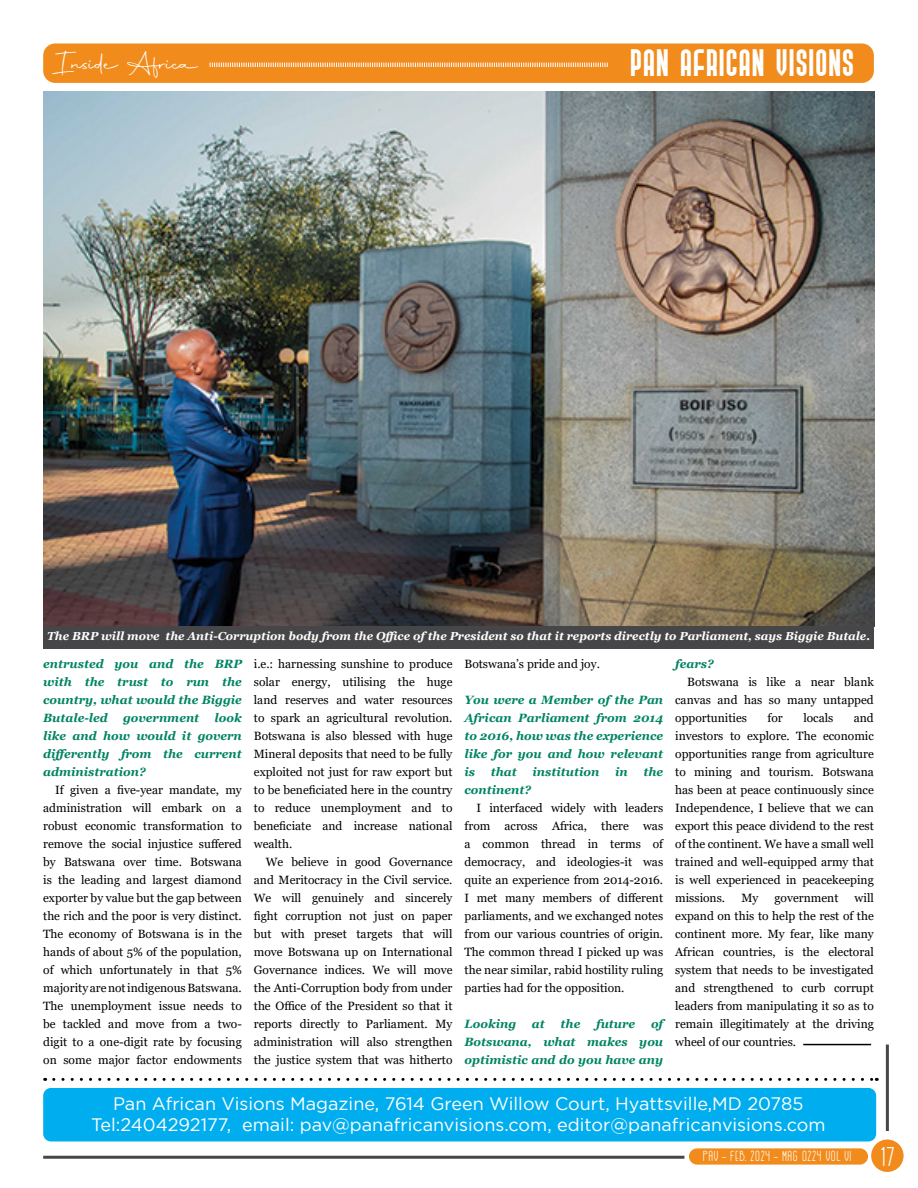
<style>
.page{position:relative;width:918px;height:1188px;background:#fff}
.page>*{position:absolute;margin:0;border:0;box-sizing:border-box;transform-origin:0 0}
.t1{font:28.5px "Prosa GT Demo";letter-spacing:.06em;color:#fff}
.t2{font:27px "GOGOIA";color:#fff}
.t3{font:25.5px "Autography";color:#fff}
.t4{font:18px/21px "Homepage Baukasten";color:#fff;text-align:center}
.t5{font:14.55px "GOGOIA";color:#fff}
.t6{font:12px/18px "Georgia";color:#000;text-align:justify}
.t7{font:italic 700 12px/18px "Georgia";color:#008463;text-align:justify}
.t8{font:italic 700 11.55px "Georgia";color:#fff}
</style>
<div class="page">
<div style="left:43px;top:44px;width:831px;height:39px;background:#f18b1b;border-radius:12px"></div>
<svg style="left:210px;top:63px;width:398px;height:4px"></svg>
<hr style="left:43px;top:1156px;width:641px;height:3px;background:#464547">
<div style="left:871px;top:1140px;width:33px;height:32px;background:#f18b1b;border-radius:50%"></div>
<hr style="left:886px;top:1045px;width:3px;height:86px;background:#464547">
<div style="left:689px;top:1148px;width:179px;height:17px;background:#f18b1b;border-radius:8px"></div>
<img style="left:43px;top:91px;width:831px;height:536px">
<div style="left:43px;top:627px;width:831px;height:22px;background:#464547"></div>
<div style="left:43px;top:1088px;width:833px;height:53px;background:#00aeef;border-radius:8px"></div>
<svg style="left:54px;top:1078px;width:823px;height:3px"></svg>
<hr style="left:803px;top:1044px;width:68px;height:1px;background:#000">
<h3 class="t3" style="left:55px;top:46px;width:146px">Inside Africa</h3>
<h1 class="t1" style="left:631px;top:49px;width:225px">PAN AFRICAN VISIONs</h1>
<p class="t8" style="left:47px;top:628px;width:825px">The BRP will move the Anti-Corruption body from the Office of the President so that it reports directly to Parliament, says Biggie Butale.</p>
<p class="t7" style="left:43px;top:655px;width:200px">entrusted you and the BRP with the trust to run the country, what would the Biggie Butale-led</p>
<p class="t7" style="left:43px;top:709px;width:200px;text-indent:171px">look like and how would it govern differently from the current administration?</p>
<p class="t6" style="left:43px;top:781px;width:200px;text-indent:12px">If given a five-year mandate, my administration will embark on a robust economic transformation to remove the social injustice suffered by Batswana over time. Botswana is the leading and largest diamond exporter by value but the gap between the rich and the poor is very distinct.<br>The economy of Botswana is in the hands of about 5% of the population, of which unfortunately in that 5% majority are not indigenous Batswana.<br>The unemployment issue needs to be tackled and move from a two&shy;digit to a one-digit rate by focusing on some major factor endowments</p>
<p class="t7" style="left:123px;top:709px;width:78px">government</p>
<p class="t6" style="left:254px;top:655px;width:200px">i.e.: harnessing sunshine to produce solar energy, utilising the huge land reserves and water resources to spark an agricultural revolution.<br>Botswana is also blessed with huge Mineral deposits that need to be fully exploited not just for raw export but to be beneficiated here in the country to reduce unemployment and to beneficiate and increase national wealth.</p>
<p class="t6" style="left:254px;top:853px;width:200px;text-indent:12px">We believe in good Governance and Meritocracy in the Civil service.<br>We will genuinely and sincerely fight corruption not just on paper but with preset targets that will move Botswana up on International Governance indices. We will move the Anti-Corruption body from under the Office of the President so that it reports directly to Parliament. My administration will also strengthen the justice system that was hitherto</p>
<p class="t7" style="left:675px;top:655px;width:40px">fears?</p>
<p class="t6" style="left:675px;top:673px;width:200px;text-indent:12px">Botswana is like a near blank canvas and has so many untapped opportunities</p>
<p class="t6" style="left:465px;top:655px;width:137px">Botswana’s pride and joy.</p>
<p class="t7" style="left:465px;top:691px;width:200px">You were a Member of the Pan African Parliament from 2014 to 2016, how was the experience like for you and how relevant is</p>
<p class="t6" style="left:675px;top:709px;width:200px;text-indent:179px">and investors to explore. The economic opportunities range from agriculture to mining and tourism. Botswana has been at peace continuously since Independence, I believe that we can export this peace dividend to the rest of the continent. We have a small well trained and well-equipped army that is well experienced in peacekeeping missions.</p>
<p class="t6" style="left:768px;top:709px;width:17px">for</p>
<p class="t6" style="left:803px;top:709px;width:32px">locals</p>
<p class="t7" style="left:491px;top:763px;width:28px">that</p>
<p class="t7" style="left:533px;top:763px;width:68px">institution</p>
<p class="t7" style="left:615px;top:763px;width:14px">in</p>
<p class="t7" style="left:643px;top:763px;width:21px">the</p>
<p class="t7" style="left:465px;top:781px;width:68px">continent?</p>
<p class="t6" style="left:465px;top:799px;width:200px;text-indent:12px">I interfaced widely with leaders from across Africa, there was a common thread in terms of democracy, and ideologies-it was quite an experience from 2014-2016.<br>I met many members of different parliaments, and we exchanged notes from our various countries of origin.<br>The common thread I picked up was the near similar, rabid hostility ruling parties had for the opposition.</p>
<p class="t7" style="left:465px;top:1015px;width:53px">Looking</p>
<p class="t7" style="left:532px;top:1015px;width:14px">at</p>
<p class="t7" style="left:561px;top:1015px;width:21px">the</p>
<p class="t7" style="left:596px;top:1015px;width:41px">future</p>
<p class="t6" style="left:675px;top:889px;width:200px;text-indent:179px">will expand on this to help the rest of the continent more. My fear, like many African countries, is the electoral system that needs to be investigated and strengthened to curb corrupt leaders from manipulating it so as to remain illegitimately at the driving wheel of our countries.</p>
<p class="t6" style="left:741px;top:889px;width:19px">My</p>
<p class="t6" style="left:775px;top:889px;width:65px">government</p>
<p class="t7" style="left:465px;top:1015px;width:200px;text-indent:186px">of Botswana, what makes you optimistic and do you have any</p>
<h3 class="t4" style="left:91px;top:1093px;width:736px">Pan African Visions Magazine, 7614 Green Willow Court, Hyattsville,MD 20785<br>Tel:2404292177, email: pav@panafricanvisions.com, editor@panafricanvisions.com</h3>
<p class="t5" style="left:703px;top:1149px;width:151px">PAV - FEB. 2024 - MAG 0224 Vol VI</p>
<h2 class="t2" style="left:880px;top:1143px;width:16px">17</h2>
</div>
